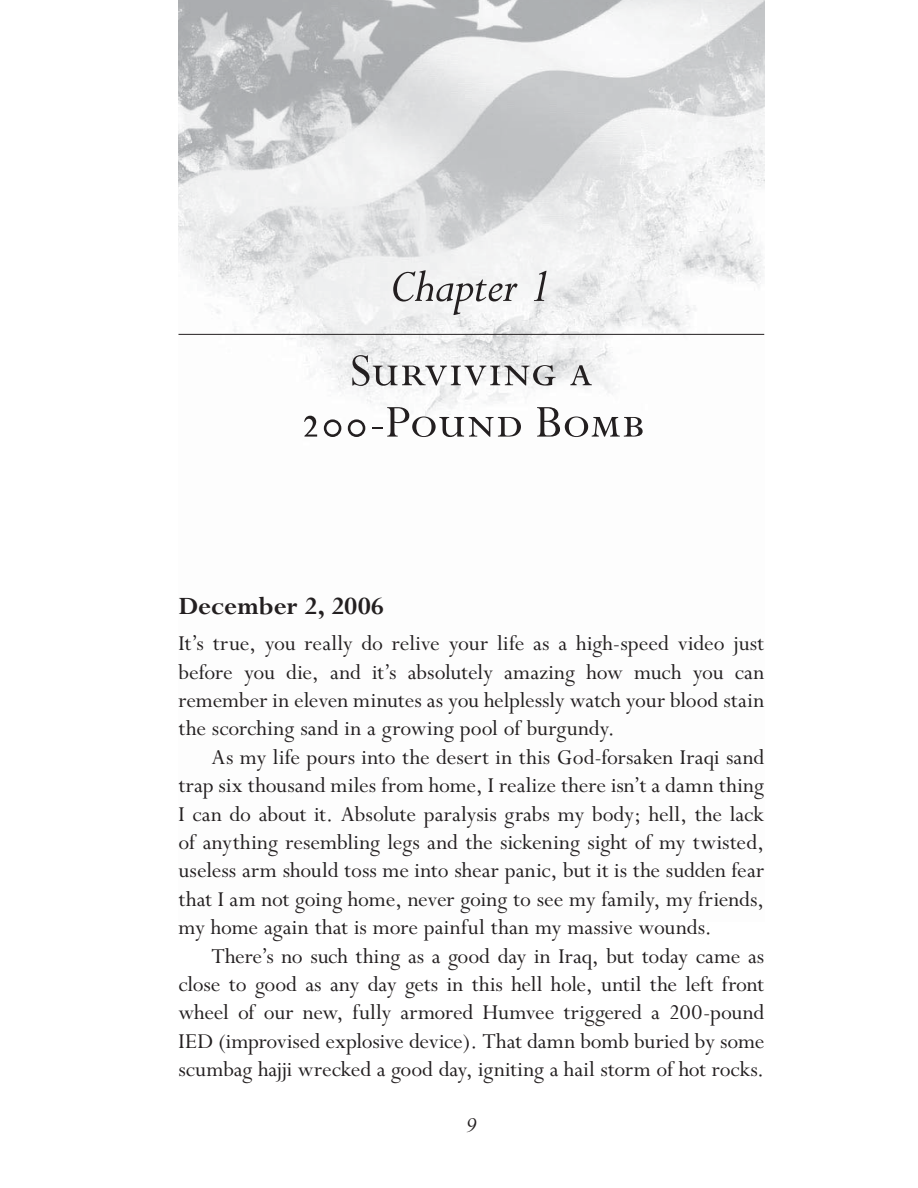
<style>
.page{position:relative;width:918px;height:1188px;background:#fff}
.page>*{position:absolute;margin:0;border:0;box-sizing:border-box;transform-origin:0 0}
.t1{font:51.3px/51.3px "Perpetua SC";letter-spacing:.01em;color:#231f20;text-align:center}
.t2{font:italic 51.3px "Perpetua";letter-spacing:-.015em;color:#231f20}
.t3{font:700 27.45px "Perpetua";letter-spacing:.005em;color:#231f20}
.t4{font:23.85px/28.3px "Perpetua";color:#231f20;text-align:justify}
.t5{font:italic 23.85px "Perpetua";color:#231f20}
</style>
<div class="page">
<img style="left:178px;top:0;width:586px;height:418px">
<hr style="left:178px;top:334px;width:586px;height:1px;background:#231f20">
<h1 class="t2" style="left:390px;top:269px;width:165px">Chapter 1</h1>
<h1 class="t1" style="left:299px;top:351px;width:347px">Surviving a<br>200-Pound Bomb</h1>
<p class="t3" style="left:179px;top:597px;width:207px">December 2, 2006</p>
<p class="t4" style="left:179px;top:632px;width:587px">It’s true, you really do relive your life as a high-speed video just before you die, and it’s absolutely amazing how much you can remember in eleven minutes as you helplessly watch your blood stain the scorching sand in a growing pool of burgundy.</p>
<p class="t4" style="left:179px;top:746px;width:587px;text-indent:33px">As my life pours into the desert in this God-forsaken Iraqi sand trap six thousand miles from home, I realize there isn’t a damn thing I can do about it. Absolute paralysis grabs my body; hell, the lack of anything resembling legs and the sickening sight of my twisted, useless arm should toss me into shear panic, but it is the sudden fear that I am not going home, never going to see my family, my friends, my home again that is more painful than my massive wounds.</p>
<p class="t4" style="left:179px;top:945px;width:587px;text-indent:33px">There’s no such thing as a good day in Iraq, but today came as close to good as any day gets in this hell hole, until the left front wheel of our new, fully armored Humvee triggered a 200-pound IED (improvised explosive device). That damn bomb buried by some scumbag hajji wrecked a good day, igniting a hail storm of hot rocks.</p>
<p class="t5" style="left:466px;top:1117px;width:12px">9</p>
</div>
